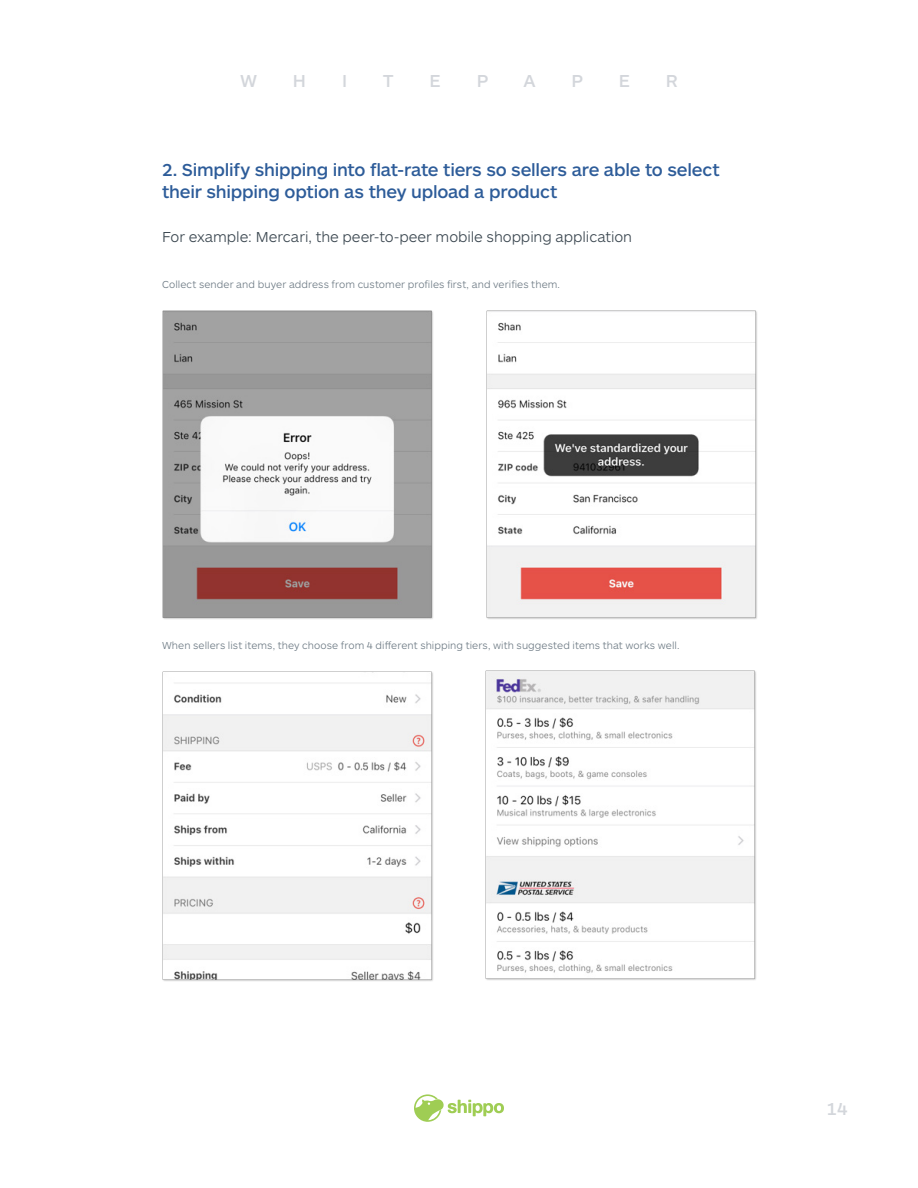
<style>
.page{position:relative;width:918px;height:1188px;background:#fff}
.page>*{position:absolute;margin:0;border:0;box-sizing:border-box;transform-origin:0 0}
.t1{font:500 18px/21.6px "ARS Maquette Pro";letter-spacing:-.015em;color:#2d5c99}
.t2{font:500 18px "ARS Maquette Pro";color:#d3d6db}
.t3{font:300 15px "ARS Maquette Pro";letter-spacing:-.005em;color:#3b4750}
.t4{font:300 10.5px "ARS Maquette Pro";letter-spacing:.01em;color:#6d7a84}
</style>
<div class="page">
<svg style="left:414px;top:1094px;width:90px;height:28px"></svg>
<img style="left:162px;top:310px;width:271px;height:309px">
<img style="left:486px;top:310px;width:271px;height:309px">
<img style="left:162px;top:671px;width:271px;height:310px">
<img style="left:485px;top:671px;width:271px;height:309px">
<h1 class="t2" style="left:240px;top:69px;width:19px">W</h1>
<h1 class="t2" style="left:293px;top:69px;width:15px">H</h1>
<h1 class="t2" style="left:342px;top:69px;width:7px">I</h1>
<h1 class="t2" style="left:383px;top:69px;width:12px">T</h1>
<h1 class="t2" style="left:430px;top:69px;width:13px">E</h1>
<h1 class="t2" style="left:477px;top:69px;width:13px">P</h1>
<h1 class="t2" style="left:523px;top:69px;width:14px">A</h1>
<h1 class="t2" style="left:571px;top:69px;width:13px">P</h1>
<h1 class="t2" style="left:619px;top:69px;width:13px">E</h1>
<h1 class="t2" style="left:666px;top:69px;width:13px">R</h1>
<h1 class="t1" style="left:162px;top:158px;width:559px">2. Simplify shipping into flat-rate tiers so sellers are able to select their shipping option as they upload a product</h1>
<h2 class="t3" style="left:162px;top:227px;width:472px">For example: Mercari, the peer-to-peer mobile shopping application</h2>
<p class="t4" style="left:162px;top:278px;width:400px">Collect sender and buyer address from customer profiles first, and verifies them.</p>
<p class="t4" style="left:162px;top:639px;width:519px">When sellers list items, they choose from 4 different shipping tiers, with suggested items that works well.</p>
<h1 class="t2" style="left:826px;top:1097px;width:23px">14</h1>
</div>
